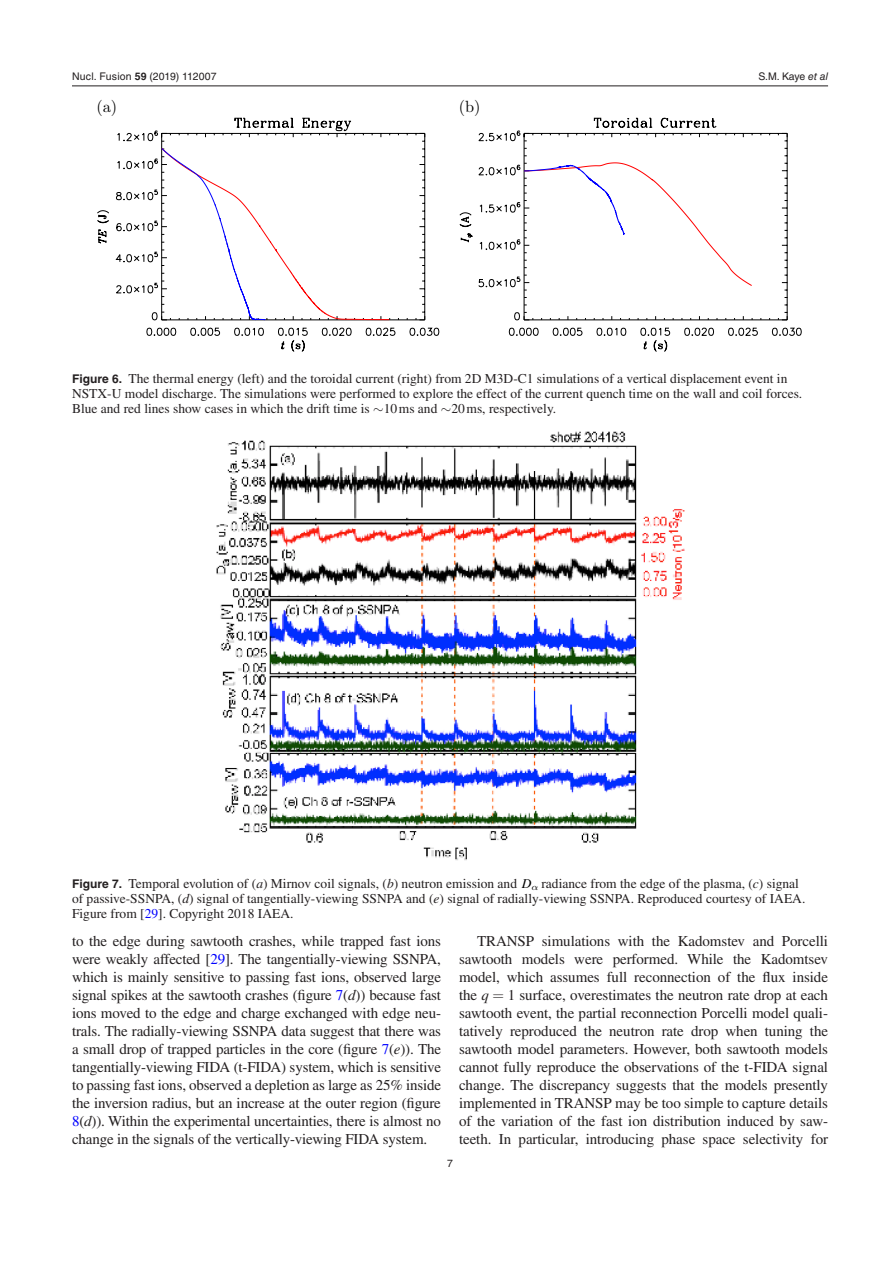
<style>
.page{position:relative;width:893px;height:1263px;background:#fff}
.page>*{position:absolute;margin:0;border:0;box-sizing:border-box;transform-origin:0 0}
.t1{font:16.2px "CMR10";color:#000}
.t2{font:15px/18px "Times LT Std";letter-spacing:-.01em;color:#231f20;text-align:justify}
.t3{font:13.5px/15px "Times LT Std";color:#231f20}
.t4{font:10.5px "Helvetica LT Std";letter-spacing:.015em;color:#231f20}
.s1{font-family:"Helvetica";font-weight:700}
.s2{font-family:"Helvetica"}
.s3{font-style:italic}
.s4{font-family:"Helvetica LT Std";font-weight:700;font-size:12px}
.s5{font-family:"Nimbus Rom No 9 L";font-style:italic;color:#000}
.s6{color:#00f}
</style>
<div class="page">
<hr style="left:72px;top:86px;width:756px;height:1px;background:#231f20">
<hr style="left:162px;top:320px;width:263px;height:1px;background:#000">
<svg style="left:409px;top:327px;width:30px;height:9px"></svg>
<hr style="left:162px;top:133px;width:263px;height:1px;background:#000">
<hr style="left:424px;top:133px;width:1px;height:187px;background:#000">
<svg style="left:416px;top:312px;width:9px;height:9px"></svg>
<svg style="left:416px;top:133px;width:9px;height:9px"></svg>
<svg style="left:97px;top:118px;width:302px;height:234px"></svg>
<hr style="left:524px;top:320px;width:263px;height:1px;background:#000">
<svg style="left:508px;top:327px;width:31px;height:9px"></svg>
<svg style="left:552px;top:327px;width:31px;height:9px"></svg>
<svg style="left:596px;top:327px;width:31px;height:9px"></svg>
<svg style="left:684px;top:327px;width:30px;height:9px"></svg>
<svg style="left:728px;top:327px;width:30px;height:9px"></svg>
<svg style="left:771px;top:327px;width:31px;height:9px"></svg>
<svg style="left:640px;top:327px;width:31px;height:25px"></svg>
<hr style="left:524px;top:133px;width:263px;height:1px;background:#000">
<svg style="left:593px;top:118px;width:125px;height:19px"></svg>
<hr style="left:524px;top:133px;width:1px;height:187px;background:#000">
<svg style="left:514px;top:305px;width:20px;height:16px"></svg>
<svg style="left:478px;top:130px;width:56px;height:12px"></svg>
<hr style="left:787px;top:133px;width:1px;height:187px;background:#000">
<svg style="left:778px;top:312px;width:10px;height:9px"></svg>
<svg style="left:778px;top:133px;width:10px;height:9px"></svg>
<svg style="left:459px;top:156px;width:293px;height:135px"></svg>
<img style="left:216px;top:431px;width:468px;height:430px">
<p class="t4" style="left:72px;top:70px;width:146px">Nucl. Fusion <span class="s1">59</span> (<span class="s2">2019</span>) 112007</p>
<p class="t1" style="left:97px;top:96px;width:22px">(a)</p>
<p class="t1" style="left:459px;top:96px;width:23px">(b)</p>
<p class="t4" style="left:758px;top:70px;width:71px">S.M. Kaye <span class="s3">et al</span></p>
<p class="t3" style="left:72px;top:371px;width:732px"><span class="s4">Figure 6.</span> The thermal energy (left) and the toroidal current (right) from 2D M3D-C1 simulations of a vertical displacement event in<br>NSTX-U model discharge. The simulations were performed to explore the effect of the current quench time on the wall and coil forces.<br>Blue and red lines show cases in which the drift time is ∼10ms and ∼20ms, respectively.</p>
<p class="t3" style="left:72px;top:876px;width:735px"><span class="s4">Figure 7.</span> Temporal evolution of (<span class="s3">a</span>) Mirnov coil signals, (<span class="s3">b</span>) neutron emission and <span class="s5">D</span><sub>α</sub> radiance from the edge of the plasma, (<span class="s3">c</span>) signal of passive-SSNPA, (<span class="s3">d</span>) signal of tangentially-viewing SSNPA and (<span class="s3">e</span>) signal of radially-viewing SSNPA. Reproduced courtesy of IAEA.<br>Figure from [<span class="s6">29</span>]. Copyright 2018 IAEA.</p>
<p class="t2" style="left:72px;top:932px;width:371px">to the edge during sawtooth crashes, while trapped fast ions were weakly affected [<span class="s6">29</span>]. The tangentially-viewing SSNPA, which is mainly sensitive to passing fast ions, observed large signal spikes at the sawtooth crashes (figure <span class="s6">7</span>(<span class="s3">d</span>)) because fast ions moved to the edge and charge exchanged with edge neu&shy;trals. The radially-viewing SSNPA data suggest that there was a small drop of trapped particles in the core (figure <span class="s6">7</span>(<span class="s3">e</span>)). The tangentially-viewing FIDA (t-FIDA) system, which is sensitive to passing fast ions, observed a depletion as large as 25% inside the inversion radius, but an increase at the outer region (figure <span class="s6">8</span>(<span class="s3">d</span>)). Within the experimental uncertainties, there is almost no change in the signals of the vertically-viewing FIDA system.</p>
<p class="t2" style="left:459px;top:932px;width:371px;text-indent:18px">TRANSP simulations with the Kadomstev and Porcelli sawtooth models were performed. While the Kadomtsev model, which assumes full reconnection of the flux inside the <span class="s3">q</span> 1 surface, overestimates the neutron rate drop at each sawtooth event, the partial reconnection Porcelli model quali&shy;tatively reproduced the neutron rate drop when tuning the sawtooth model parameters. However, both sawtooth models cannot fully reproduce the observations of the t-FIDA signal change. The discrepancy suggests that the models presently implemented in TRANSP may be too simple to capture details of the variation of the fast ion distribution induced by saw&shy;teeth. In particular, introducing phase space selectivity for</p>
<p class="t4" style="left:447px;top:1157px;width:7px">7</p>
</div>
